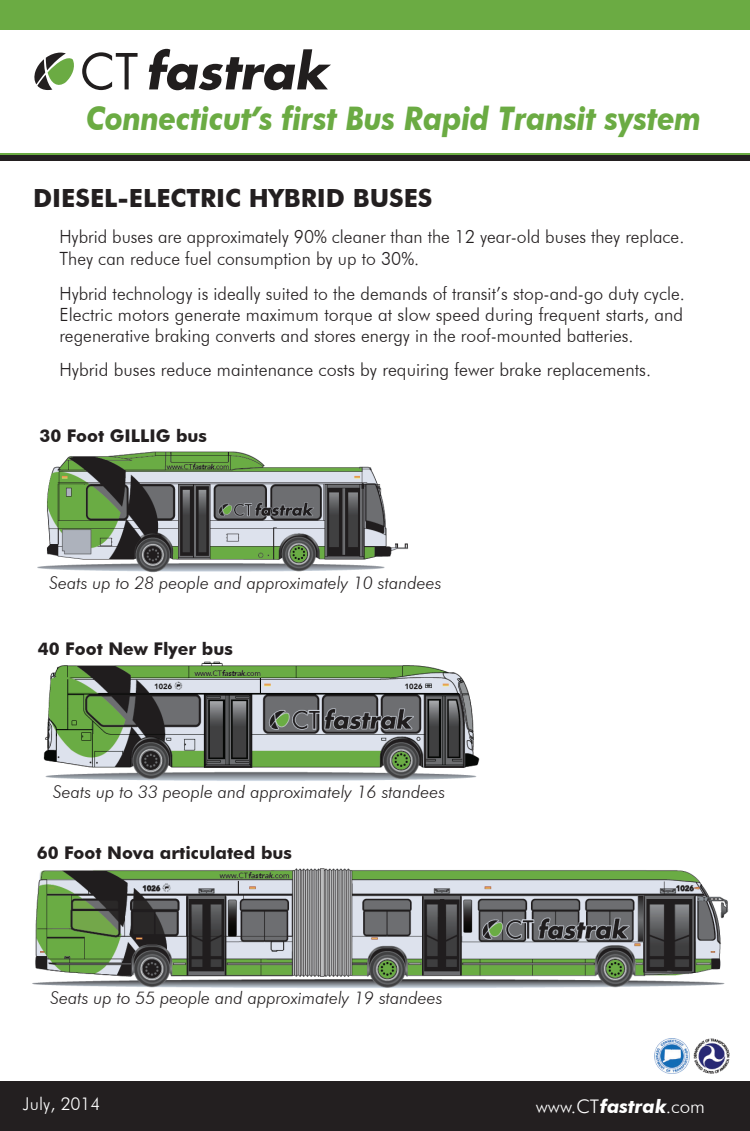
<style>
.page{position:relative;width:750px;height:1131px;background:#fff}
.page>*{position:absolute;margin:0;border:0;box-sizing:border-box;transform-origin:0 0}
.t1{font:italic 700 32.5px "Futura BT";letter-spacing:-.01em;color:#6bab43;scale:.9 1}
.t2{font:700 25px "Futura BT";color:#231f20}
.t3{font:300 18.75px "Futura BT";color:#fff}
.t4{font:300 18.25px/21.2px "Futura BT";letter-spacing:.005em;color:#231f20;scale:.96 1}
.t5{font:300 18.25px "Futura BT";letter-spacing:.005em;color:#231f20}
.t6{font:300 17.62px "Futura BT";color:#fff}
.t7{font:italic 300 17.5px "Futura BT";color:#231f20}
.t8{font:700 17.5px "Futura BT";color:#231f20}
.s1{font-weight:700;font-style:italic}
</style>
<div class="page">
<img style="left:37px;top:451px;width:371px;height:122px">
<div style="left:0;top:0;width:749px;height:29px;background:#6bab43"></div>
<hr style="left:0;top:154px;width:748px;height:3px;background:#6bab43">
<div style="left:0;top:156px;width:748px;height:5px;background:#231f20"></div>
<div style="left:0;top:1081px;width:749px;height:49px;background:#231f20"></div>
<img style="left:693px;top:1038px;width:36px;height:35px">
<img style="left:654px;top:1038px;width:35px;height:35px">
<svg style="left:34px;top:53px;width:40px;height:37px"></svg>
<svg style="left:82px;top:52px;width:55px;height:38px"></svg>
<svg style="left:149px;top:49px;width:182px;height:41px"></svg>
<img style="left:43px;top:661px;width:437px;height:120px">
<img style="left:32px;top:868px;width:697px;height:120px">
<h1 class="t1" style="left:86px;top:98px;width:684px">Connecticut’s first Bus Rapid Transit system</h1>
<h2 class="t2" style="left:33px;top:183px;width:400px">DIESEL-ELECTRIC HYBRID BUSES</h2>
<p class="t4" style="left:59px;top:226px;width:652px">Hybrid buses are approximately 90% cleaner than the 12 year-old buses they replace.<br>They can reduce fuel consumption by up to 30%.</p>
<p class="t4" style="left:59px;top:282px;width:653px;text-align:justify">Hybrid technology is ideally suited to the demands of transit’s stop-and-go duty cycle.<br>Electric motors generate maximum torque at slow speed during frequent starts, and regenerative braking converts and stores energy in the roof-mounted batteries.</p>
<p class="t5" style="left:59px;top:358px;width:593px">Hybrid buses reduce maintenance costs by requiring fewer brake replacements.</p>
<p class="t8" style="left:39px;top:425px;width:169px">30 Foot GILLIG bus</p>
<p class="t7" style="left:49px;top:572px;width:393px">Seats up to 28 people and approximately 10 standees</p>
<p class="t8" style="left:38px;top:638px;width:196px">40 Foot New Flyer bus</p>
<p class="t7" style="left:53px;top:781px;width:393px">Seats up to 33 people and approximately 16 standees</p>
<p class="t8" style="left:37px;top:842px;width:257px">60 Foot Nova articulated bus</p>
<p class="t7" style="left:50px;top:987px;width:393px">Seats up to 55 people and approximately 19 standees</p>
<p class="t6" style="left:23px;top:1092px;width:79px">July, 2014</p>
<p class="t3" style="left:535px;top:1095px;width:171px">www.CT<span class="s1">fastrak</span>.com</p>
</div>
